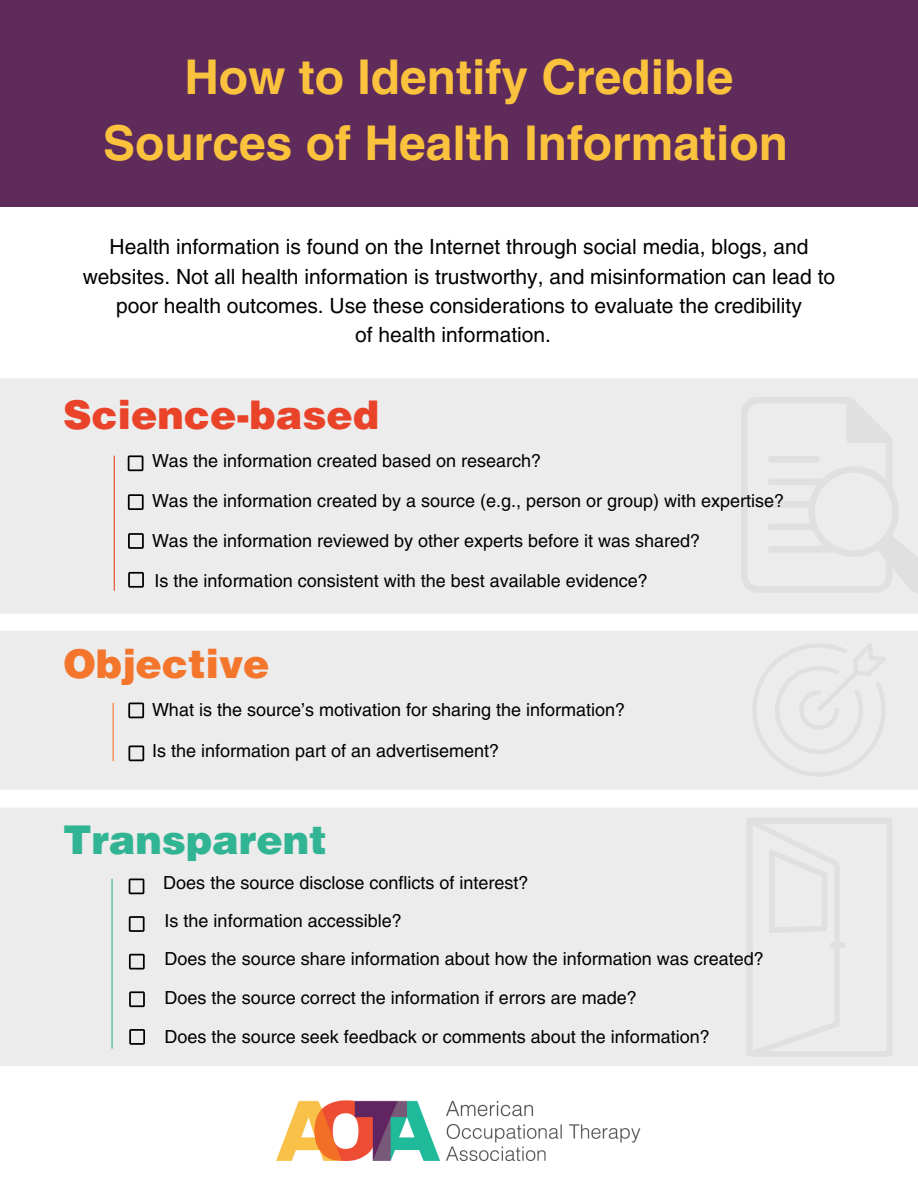
<style>
.page{position:relative;width:918px;height:1188px;background:#fff}
.page>*{position:absolute;margin:0;border:0;box-sizing:border-box;transform-origin:0 0}
.t1{font:700 48px/66.3px "Helvetica LT Pro";color:#fac23d;text-align:center}
.t2{font:900 39.6px "Helvetica LT Pro";color:#31b493}
.t3{font:900 39.6px "Helvetica LT Pro";color:#f4762d}
.t4{font:900 39.45px "Helvetica LT Pro";color:#e94429}
.t5{font:21px/29.2px "Helvetica LT Pro";color:#000;text-align:center}
.t6{font:18px/38px "Helvetica LT Pro";color:#000}
</style>
<div class="page">
<div style="left:0;top:0;width:918px;height:207px;background:#5e2b5b"></div>
<img style="left:276px;top:1100px;width:365px;height:61px">
<div style="left:0;top:378px;width:918px;height:236px;background:#ececec"></div>
<svg style="left:741px;top:397px;width:177px;height:207px;background:#e9e9e9"></svg>
<div style="left:768px;top:456px;width:52px;height:7px;background:#e0e0e0;border-radius:3px"></div>
<div style="left:0;top:808px;width:918px;height:258px;background:#ececec"></div>
<svg style="left:746px;top:817px;width:147px;height:240px;background:#e9e9e9"></svg>
<div style="left:0;top:631px;width:918px;height:159px;background:#ececec"></div>
<svg style="left:128px;top:455px;width:15px;height:16px"></svg>
<svg style="left:128px;top:494px;width:16px;height:16px"></svg>
<svg style="left:128px;top:533px;width:16px;height:16px"></svg>
<svg style="left:128px;top:572px;width:16px;height:16px"></svg>
<svg style="left:128px;top:703px;width:16px;height:15px"></svg>
<svg style="left:128px;top:745px;width:16px;height:16px"></svg>
<svg style="left:129px;top:879px;width:15px;height:15px"></svg>
<svg style="left:129px;top:916px;width:16px;height:16px"></svg>
<svg style="left:129px;top:954px;width:16px;height:16px"></svg>
<svg style="left:129px;top:991px;width:16px;height:16px"></svg>
<svg style="left:129px;top:1029px;width:16px;height:16px"></svg>
<svg style="left:752px;top:643px;width:134px;height:134px;background:#e9e9e9"></svg>
<hr style="left:114px;top:456px;width:1px;height:135px;background:#e94429">
<hr style="left:113px;top:703px;width:1px;height:58px;background:#f4762d">
<hr style="left:111px;top:879px;width:2px;height:170px;background:#31b493">
<h1 class="t1" style="left:103px;top:49px;width:687px">How to Identify Credible<br>Sources of Health Information</h1>
<p class="t5" style="left:83px;top:234px;width:754px">Health information is found on the Internet through social media, blogs, and websites. Not all health information is trustworthy, and misinformation can lead to poor health outcomes. Use these considerations to evaluate the credibility<br>of health information.</p>
<h3 class="t4" style="left:63px;top:400px;width:318px">Science-based</h3>
<p class="t6" style="left:152px;top:443px;width:391px">Was the information created based on research?</p>
<p class="t6" style="left:152px;top:483px;width:634px">Was the information created by a source (e.g., person or group) with expertise?</p>
<p class="t6" style="left:152px;top:523px;width:550px">Was the information reviewed by other experts before it was shared?</p>
<p class="t6" style="left:155px;top:564px;width:495px">Is the information consistent with the best available evidence?</p>
<h2 class="t3" style="left:63px;top:650px;width:208px">Objective</h2>
<p class="t6" style="left:152px;top:693px;width:475px">What is the source’s motivation for sharing the information?</p>
<p class="t6" style="left:152px;top:733px;width:349px">Is the information part of an advertisement?</p>
<h2 class="t2" style="left:63px;top:826px;width:265px">Transparent</h2>
<p class="t6" style="left:163px;top:866px;width:602px">Does the source disclose conflicts of interest?<br>Is the information accessible?<br>Does the source share information about how the information was created?</p>
<p class="t6" style="left:165px;top:980px;width:474px">Does the source correct the information if errors are made?</p>
<p class="t6" style="left:165px;top:1019px;width:547px">Does the source seek feedback or comments about the information?</p>
</div>
